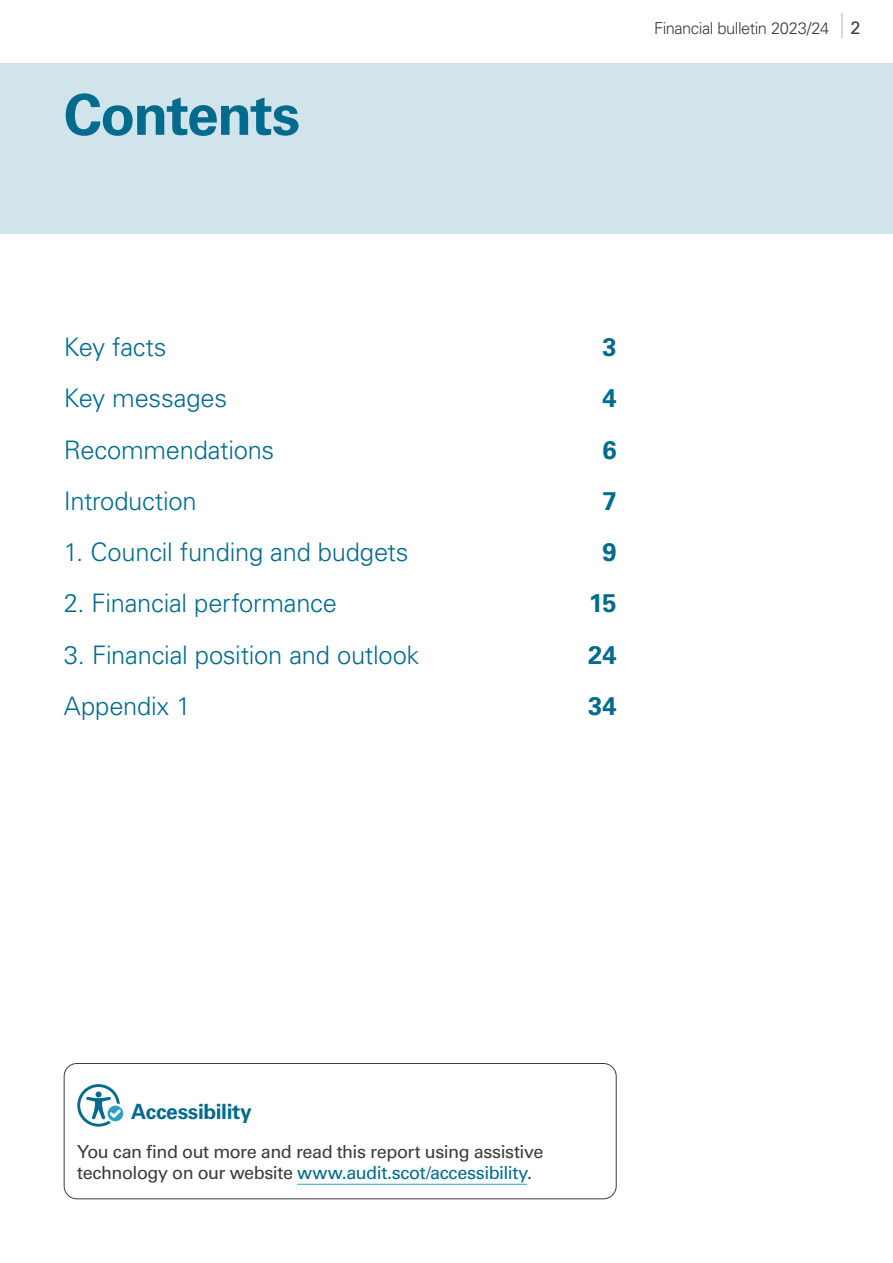
<style>
.page{position:relative;width:893px;height:1263px;background:#fff}
.page>*{position:absolute;margin:0;border:0;box-sizing:border-box;transform-origin:0 0}
.AS-X00-Contents_header{font:700 57px "Univers LT Pro 65";letter-spacing:-.025em;color:#006b8d}
.t1{font:300 25.5px "Univers LT Pro 45";letter-spacing:-.01em;color:#006b8d}
.t2{font:700 25.5px "Univers LT Pro 65";color:#006b8d}
.AS-X03-Contents_subhead{font:700 21px "Univers LT Pro 65";letter-spacing:-.015em;color:#006b8d}
.AS-P53-Link_header{font:18px/21.6px "Univers LT Pro 55 Roman";letter-spacing:-.025em;color:#3c3c3b}
.t3{font:300 16.5px "Univers LT Pro 45";letter-spacing:-.03em;color:#3c3c3b}
.s1{font-family:"Univers LT Pro 55 Roman";font-weight:400;font-size:18px}
.s2{color:#006b8d}
</style>
<div class="page">
<svg style="left:842px;top:13px;width:1px;height:25px"></svg>
<div style="left:0;top:64px;width:893px;height:170px;background:#d1e4eb"></div>
<svg style="left:77px;top:1084px;width:46px;height:43px"></svg>
<hr style="left:297px;top:1184px;width:230px;height:1px;background:#2da1c2">
<div style="left:64px;top:1063px;width:553px;height:136px;border:1px solid #3c3c3b;border-radius:13px"></div>
<h2 class="AS-X00-Contents_header" style="left:64px;top:75px;width:238px">Contents</h2>
<p class="t3" style="left:654px;top:17px;width:208px">Financial bulletin 2023/24 <span class="s1">2</span></p>
<p class="t1" style="left:64px;top:330px;width:104px">Key facts</p>
<p class="t2" style="left:602px;top:329px;width:16px">3</p>
<p class="t1" style="left:64px;top:381px;width:165px">Key messages</p>
<p class="t2" style="left:602px;top:380px;width:16px">4</p>
<p class="t1" style="left:64px;top:433px;width:212px">Recommendations</p>
<p class="t2" style="left:602px;top:432px;width:16px">6</p>
<p class="t1" style="left:64px;top:484px;width:134px">Introduction</p>
<p class="t2" style="left:602px;top:483px;width:16px">7</p>
<p class="t1" style="left:64px;top:535px;width:346px">1. Council funding and budgets</p>
<p class="t2" style="left:602px;top:534px;width:16px">9</p>
<p class="t1" style="left:64px;top:587px;width:275px">2. Financial performance</p>
<p class="t2" style="left:589px;top:585px;width:29px">15</p>
<p class="t1" style="left:64px;top:638px;width:357px">3. Financial position and outlook</p>
<p class="t2" style="left:588px;top:637px;width:30px">24</p>
<p class="t1" style="left:64px;top:689px;width:128px">Appendix 1</p>
<p class="t2" style="left:588px;top:688px;width:30px">34</p>
<p class="AS-X03-Contents_subhead" style="left:131px;top:1097px;width:122px">Accessibility</p>
<p class="AS-P53-Link_header" style="left:77px;top:1140px;width:468px">You can find out more and read this report using assistive technology on our website <span class="s2">www.audit.scot/accessibility</span>.</p>
</div>
